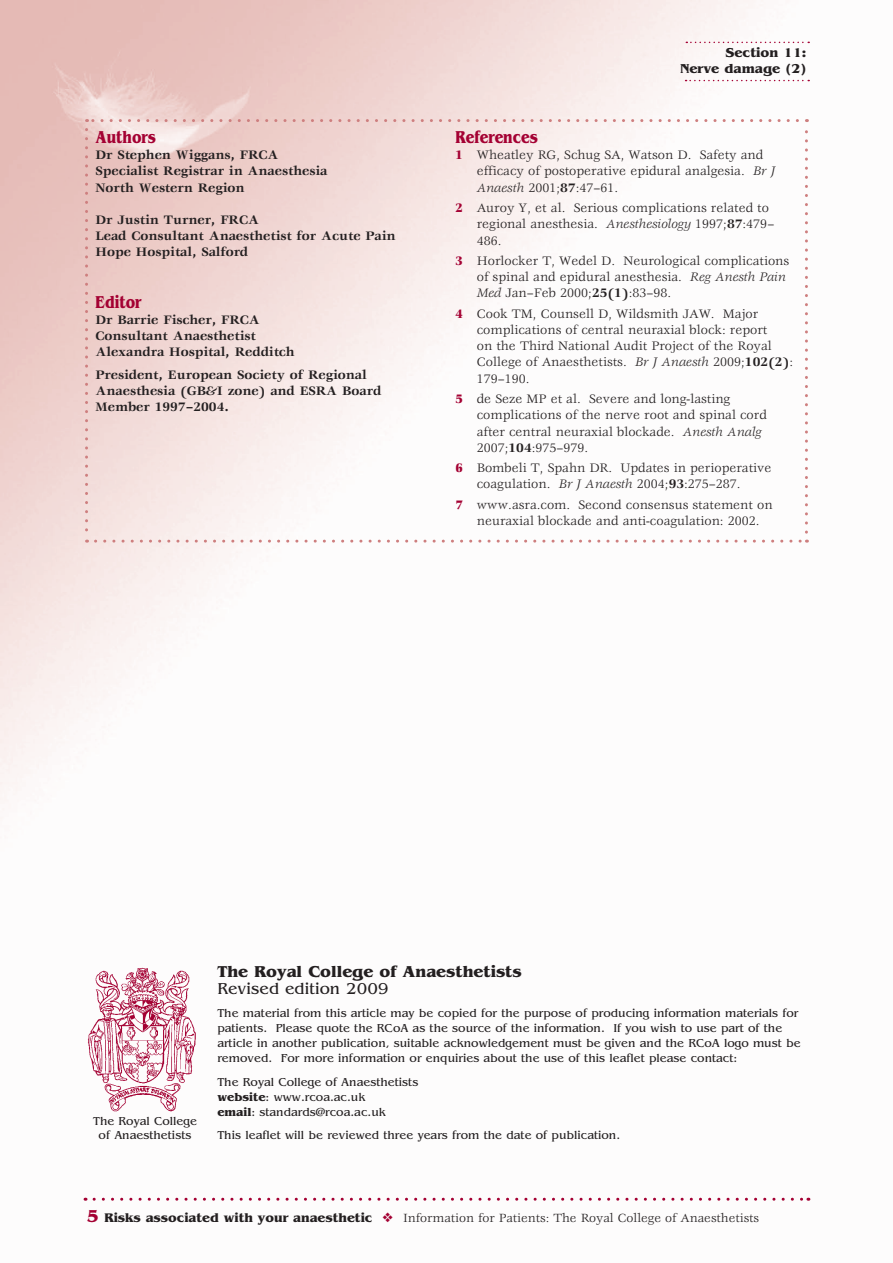
<style>
.page{position:relative;width:893px;height:1263px;background:#fff}
.page>*{position:absolute;margin:0;border:0;box-sizing:border-box;transform-origin:0 0}
.t1{font:700 18px "Benguiat";color:#a40133;scale:.8 1}
.t2{font:700 16.5px "Benguiat";color:#231f20}
.t3{font:16.5px "Benguiat";color:#231f20}
.t4{font:13.5px/16.2px "Veljovic";color:#231f20}
.t5{font:700 13.5px/16.2px "Veljovic";color:#231f20}
.t6{font:700 13.5px/16.2px "Benguiat";color:#231f20;text-align:right}
.t7{font:13.05px "Veljovic";color:#231f20}
.t8{font:12px/15px "Benguiat";color:#231f20}
.s1{font-weight:900;color:#a40133}
.s2{font-style:italic}
.s3{font-weight:700}
.s4{font-family:"Benguiat";font-weight:700;font-size:18px;color:#a40133}
.s5{font-family:"Benguiat";font-weight:700}
.s6{color:#a40133}
</style>
<div class="page">
<img style="left:0;top:0;width:811px;height:1201px">
<svg style="left:94px;top:1198px;width:715px;height:3px"></svg>
<svg style="left:686px;top:42px;width:123px;height:1px"></svg>
<svg style="left:686px;top:80px;width:123px;height:1px"></svg>
<svg style="left:85px;top:130px;width:3px;height:413px"></svg>
<svg style="left:96px;top:540px;width:711px;height:3px"></svg>
<svg style="left:805px;top:119px;width:3px;height:413px"></svg>
<svg style="left:87px;top:119px;width:710px;height:3px"></svg>
<img style="left:85px;top:965px;width:114px;height:146px">
<h1 class="t1" style="left:96px;top:127px;width:77px">Authors</h1>
<p class="t5" style="left:96px;top:148px;width:233px">Dr Stephen Wiggans, FRCA<br>Specialist Registrar in Anaesthesia<br>North Western Region</p>
<p class="t5" style="left:96px;top:212px;width:301px">Dr Justin Turner, FRCA<br>Lead Consultant Anaesthetist for Acute Pain<br>Hope Hospital, Salford</p>
<h1 class="t1" style="left:96px;top:291px;width:59px">Editor</h1>
<p class="t5" style="left:96px;top:312px;width:201px">Dr Barrie Fischer, FRCA<br>Consultant Anaesthetist<br>Alexandra Hospital, Redditch</p>
<p class="t5" style="left:96px;top:367px;width:287px">President, European Society of Regional<br>Anaesthesia (GB&amp;I zone) and ESRA Board<br>Member 1997–2004.</p>
<p class="t6" style="left:680px;top:45px;width:127px">Section 11:<br>Nerve damage (2)</p>
<h1 class="t1" style="left:455px;top:127px;width:104px">References</h1>
<p class="t4" style="left:477px;top:148px;width:300px;text-indent:-21px"><span class="s1">1</span> Wheatley RG, Schug SA, Watson D. Safety and efficacy of postoperative epidural analgesia. <span class="s2">Br J<br>Anaesth</span> 2001;<span class="s3">87</span>:47–61.</p>
<p class="t4" style="left:477px;top:200px;width:299px;text-indent:-21px"><span class="s1">2</span> Auroy Y, et al. Serious complications related to regional anesthesia. <span class="s2">Anesthesiology</span> 1997;<span class="s3">87</span>:479–<br>486.</p>
<p class="t4" style="left:477px;top:253px;width:314px;text-indent:-21px"><span class="s1">3</span> Horlocker T, Wedel D. Neurological complications of spinal and epidural anesthesia. <span class="s2">Reg Anesth Pain<br>Med</span> Jan–Feb 2000;<span class="s3">25(1)</span>:83–98.</p>
<p class="t4" style="left:477px;top:306px;width:318px;text-indent:-21px"><span class="s1">4</span> Cook TM, Counsell D, Wildsmith JAW. Major complications of central neuraxial block: report<br>on the Third National Audit Project of the Royal College of Anaesthetists. <span class="s2">Br J Anaesth</span> 2009;<span class="s3">102(2)</span>:<br>179–190.</p>
<p class="t4" style="left:477px;top:391px;width:292px;text-indent:-21px"><span class="s1">5</span> de Seze MP et al. Severe and long-lasting complications of the nerve root and spinal cord after central neuraxial blockade. <span class="s2">Anesth Analg </span>2007;<span class="s3">104</span>:975–979.</p>
<p class="t4" style="left:477px;top:460px;width:296px;text-indent:-21px"><span class="s1">6</span> Bombeli T, Spahn DR. Updates in perioperative coagulation. <span class="s2">Br J Anaesth</span> 2004;<span class="s3">93</span>:275–287.</p>
<p class="t4" style="left:477px;top:497px;width:297px;text-indent:-21px"><span class="s1">7</span> www.asra.com. Second consensus statement on neuraxial blockade and anti-coagulation: 2002.</p>
<p class="t8" style="left:93px;top:1114px;width:105px;line-height:14.4px;text-align:center">The Royal College of Anaesthetists</p>
<p class="t2" style="left:217px;top:962px;width:306px">The Royal College of Anaesthetists</p>
<p class="t3" style="left:217px;top:979px;width:173px">Revised edition 2009</p>
<p class="t8" style="left:217px;top:1006px;width:585px">The material from this article may be copied for the purpose of producing information materials for patients. Please quote the RCoA as the source of the information. If you wish to use part of the article in another publication, suitable acknowledgement must be given and the RCoA logo must be removed. For more information or enquiries about the use of this leaflet please contact:</p>
<p class="t8" style="left:217px;top:1074px;width:202px">The Royal College of Anaesthetists <span class="s3">website</span>: www.rcoa.ac.uk<br><span class="s3">email</span>: standards@rcoa.ac.uk</p>
<p class="t8" style="left:217px;top:1128px;width:404px">This leaflet will be reviewed three years from the date of publication.</p>
<p class="t7" style="left:87px;top:1211px;width:674px"><span class="s4">5</span> <span class="s5">Risks associated with your anaesthetic</span> <span class="s6">❖</span> Information for Patients: The Royal College of Anaesthetists</p>
</div>
